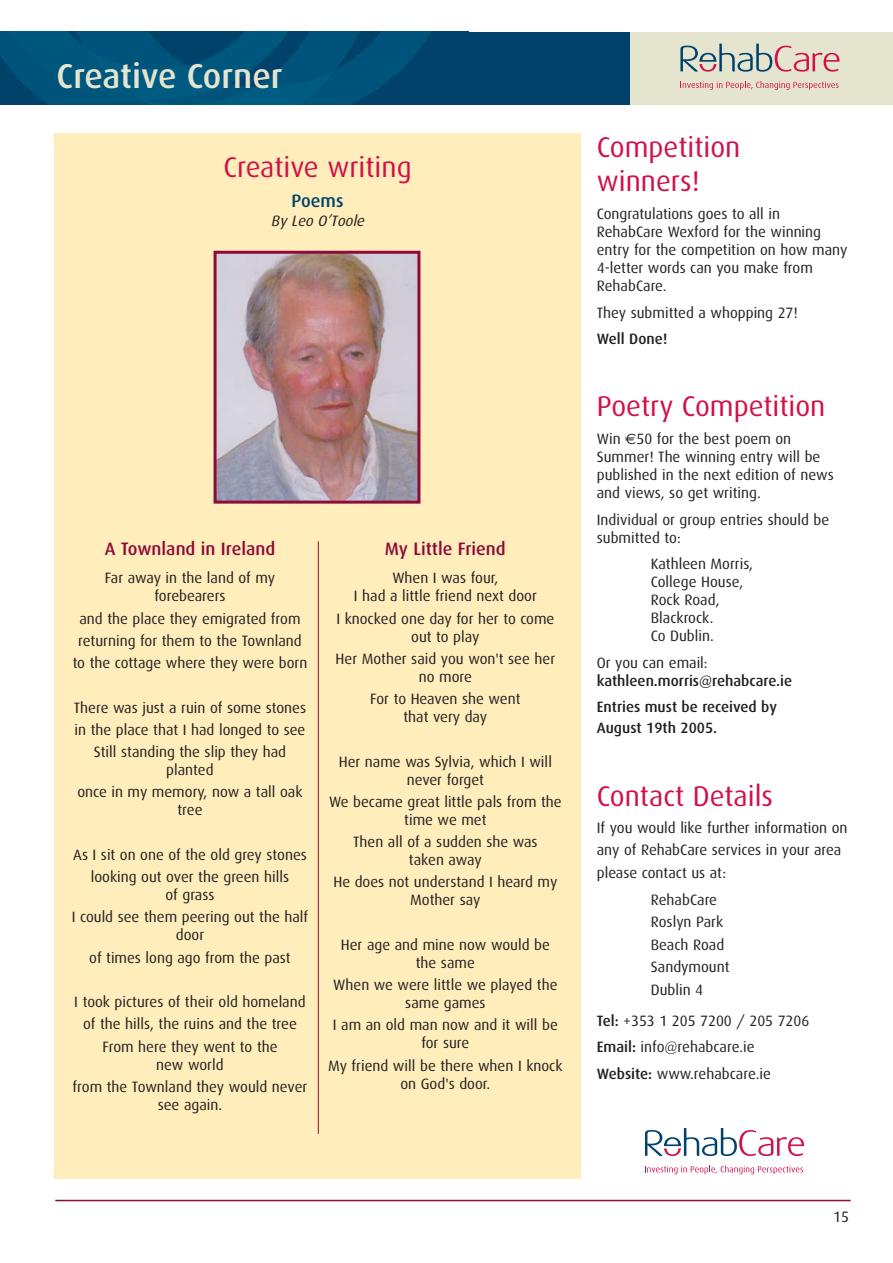
<style>
.page{position:relative;width:893px;height:1263px;background:#fff}
.page>*{position:absolute;margin:0;border:0;box-sizing:border-box;transform-origin:0 0}
.t1{font:500 34.5px "Dax";color:#e5e5cf}
.t2{font:28.5px/34.2px "Dax";color:#d31048}
.t3{font:500 18px "Dax";color:#8d0b3a}
.t4{font:500 18px "Dax";color:#00426a}
.t5{font:15px/18px "Dax";color:#231f20;text-align:center}
.t6{font:500 15px/26.5px "Dax";color:#231f20}
.t7{font:italic 15px "Dax";color:#231f20}
.s1{font-family:"Euro Sans"}
.s2{font-weight:500}
</style>
<div class="page">
<div style="left:54px;top:134px;width:526px;height:1045px;background:#ffedbc"></div>
<div style="left:0;top:32px;width:892px;height:72px;background:#e5e5cf"></div>
<div style="left:0;top:32px;width:629px;height:72px;background:#00426a"></div>
<img style="left:0;top:32px;width:431px;height:72px">
<svg style="left:680px;top:81px;width:159px;height:9px"></svg>
<svg style="left:680px;top:44px;width:159px;height:28px"></svg>
<hr style="left:55px;top:1200px;width:796px;height:1px;background:#8d0b3a">
<img style="left:218px;top:255px;width:198px;height:245px">
<div style="left:214px;top:251px;width:206px;height:253px;border:3px solid #8d0b3a"></div>
<hr style="left:318px;top:541px;width:1px;height:593px;background:#8d0b3a">
<svg style="left:645px;top:1165px;width:158px;height:9px"></svg>
<svg style="left:645px;top:1128px;width:159px;height:28px"></svg>
<h1 class="t1" style="left:57px;top:61px;width:227px">Creative Corner</h1>
<h2 class="t2" style="left:223px;top:151px;width:190px">Creative writing</h2>
<p class="t4" style="left:292px;top:193px;width:53px">Poems</p>
<p class="t7" style="left:271px;top:214px;width:98px">By Leo O’Toole</p>
<p class="t3" style="left:105px;top:541px;width:172px">A Townland in Ireland</p>
<p class="t5" style="left:105px;top:570px;width:172px">Far away in the land of my forebearers</p>
<p class="t5" style="left:73px;top:608px;width:236px;line-height:22.2px">and the place they emigrated from returning for them to the Townland to the cottage where they were born</p>
<p class="t5" style="left:74px;top:697px;width:234px;line-height:22.2px">There was just a ruin of some stones in the place that I had longed to see<br>Still standing the slip they had</p>
<p class="t5" style="left:77px;top:759px;width:227px;line-height:22.2px">planted<br>once in my memory, now a tall oak</p>
<p class="t5" style="left:177px;top:802px;width:27px">tree</p>
<p class="t5" style="left:73px;top:844px;width:235px;line-height:22.2px">As I sit on one of the old grey stones looking out over the green hills</p>
<p class="t5" style="left:72px;top:884px;width:238px;line-height:22.2px">of grass<br>I could see them peering out the half</p>
<p class="t5" style="left:89px;top:925px;width:203px;line-height:22.2px">door<br>of times long ago from the past</p>
<p class="t5" style="left:74px;top:991px;width:233px;line-height:22.2px">I took pictures of their old homeland of the hills, the ruins and the tree<br>From here they went to the</p>
<p class="t5" style="left:73px;top:1054px;width:236px;line-height:22.2px">new world<br>from the Townland they would never</p>
<p class="t5" style="left:158px;top:1096px;width:66px">see again.</p>
<p class="t3" style="left:385px;top:541px;width:122px">My Little Friend</p>
<p class="t5" style="left:354px;top:570px;width:184px">When I was four,<br>I had a little friend next door</p>
<p class="t5" style="left:336px;top:610px;width:220px">I knocked one day for her to come out to play</p>
<p class="t5" style="left:336px;top:650px;width:221px">Her Mother said you won't see her no more</p>
<p class="t5" style="left:370px;top:690px;width:152px">For to Heaven she went that very day</p>
<p class="t5" style="left:339px;top:753px;width:215px">Her name was Sylvia, which I will never forget</p>
<p class="t5" style="left:329px;top:793px;width:234px">We became great little pals from the time we met</p>
<p class="t5" style="left:353px;top:833px;width:186px">Then all of a sudden she was taken away</p>
<p class="t5" style="left:333px;top:874px;width:225px">He does not understand I heard my<br>Mother say</p>
<p class="t5" style="left:341px;top:936px;width:211px">Her age and mine now would be the same</p>
<p class="t5" style="left:333px;top:976px;width:226px">When we were little we played the same games</p>
<p class="t5" style="left:333px;top:1017px;width:226px">I am an old man now and it will be for sure</p>
<p class="t5" style="left:328px;top:1057px;width:236px">My friend will be there when I knock on God's door.</p>
<h2 class="t2" style="left:597px;top:131px;width:145px">Competition winners!</h2>
<p class="t5" style="left:597px;top:206px;width:252px;text-align:left">Congratulations goes to all in<br>RehabCare Wexford for the winning entry for the competition on how many<br>4-letter words can you make from<br>RehabCare.</p>
<p class="t5" style="left:597px;top:304px;width:203px">They submitted a whopping 27!</p>
<p class="t6" style="left:597px;top:326px;width:72px">Well Done!</p>
<h2 class="t2" style="left:597px;top:390px;width:230px">Poetry Competition</h2>
<p class="t5" style="left:597px;top:431px;width:238px;text-align:left">Win <span class="s1">€</span>50 for the best poem on<br>Summer! The winning entry will be published in the next edition of news and views, so get writing.</p>
<p class="t5" style="left:597px;top:511px;width:234px;text-align:left">Individual or group entries should be submitted to:</p>
<p class="t5" style="left:651px;top:556px;width:104px;text-align:left">Kathleen Morris,<br>College House,<br>Rock Road,<br>Blackrock.<br>Co Dublin.</p>
<p class="t5" style="left:597px;top:654px;width:112px">Or you can email:</p>
<p class="t6" style="left:597px;top:668px;width:197px">kathleen.morris@rehabcare.ie<br>Entries must be received by</p>
<p class="t6" style="left:597px;top:715px;width:122px">August 19th 2005.</p>
<h2 class="t2" style="left:597px;top:780px;width:178px">Contact Details</h2>
<p class="t5" style="left:597px;top:817px;width:252px;line-height:22.5px;text-align:left">If you would like further information on any of RehabCare services in your area please contact us at:</p>
<p class="t5" style="left:651px;top:889px;width:80px;line-height:22.5px;text-align:left">RehabCare<br>Roslyn Park<br>Beach Road<br>Sandymount<br>Dublin 4</p>
<p class="t5" style="left:597px;top:1008px;width:214px;line-height:26.7px;text-align:left"><span class="s2">Tel:</span> +353 1 205 7200 / 205 7206<br><span class="s2">Email:</span> info@rehabcare.ie<br><span class="s2">Website:</span> www.rehabcare.ie</p>
<p class="t5" style="left:833px;top:1209px;width:17px">15</p>
</div>
